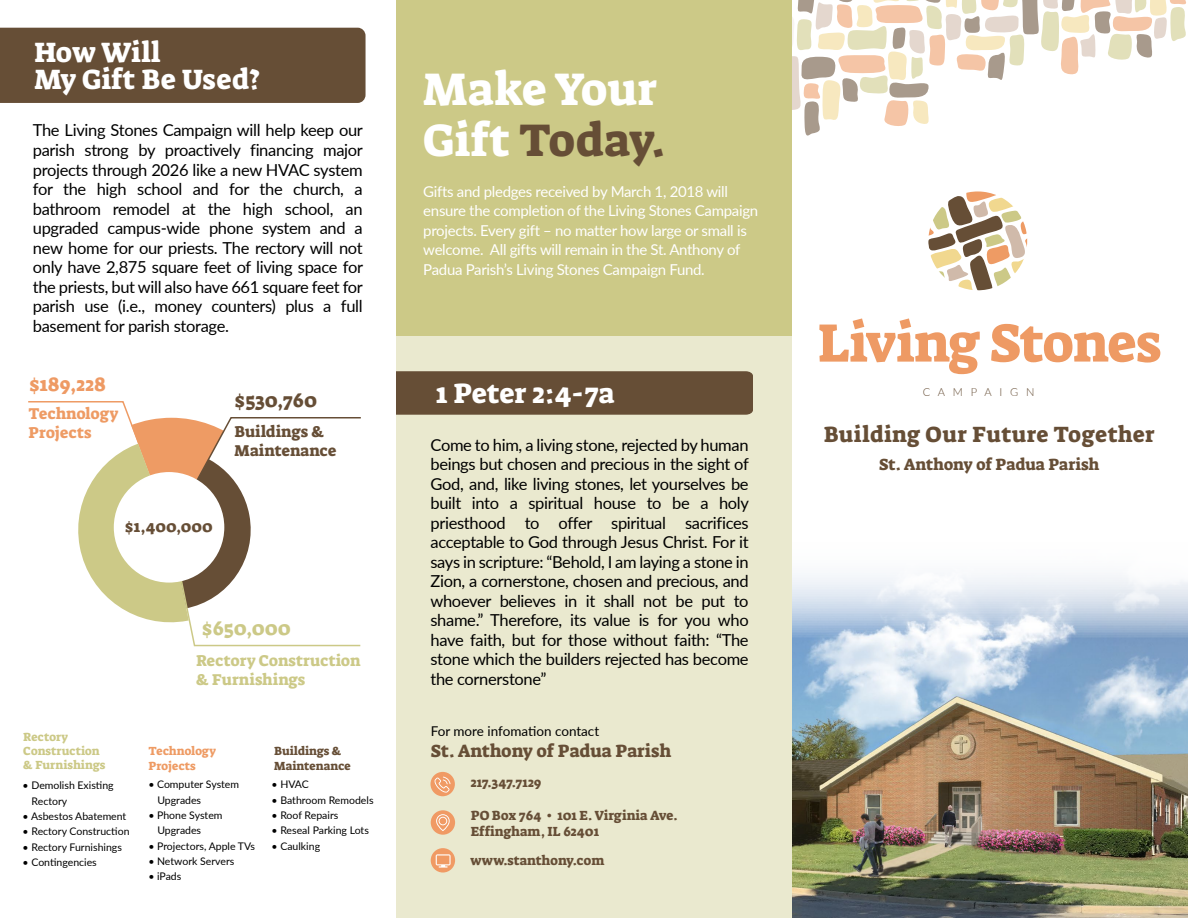
<style>
.page{position:relative;width:1188px;height:918px;background:#fff}
.page>*{position:absolute;margin:0;border:0;box-sizing:border-box;transform-origin:0 0}
.t1{font:55.05px "Suez One";letter-spacing:-.02em;color:#ee9a64}
.t2{font:46.5px/50.4px "Suez One";color:#fff}
.t3{font:28.5px/26.4px "Suez One";letter-spacing:.005em;color:#fff}
.t4{font:22.5px "Suez One";letter-spacing:.02em;color:#664e36}
.t5{font:19.95px "Suez One";color:#ee9a64}
.t6{font:19.95px "Suez One";color:#664e36}
.t7{font:19.95px "Suez One";color:#ccc987}
.t8{font:18px "Suez One";color:#664e36}
.t9{font:16.5px/19.5px "Lato";letter-spacing:-.02em;color:#000;text-align:justify}
.t10{font:16.5px "Suez One";color:#664e36}
.t11{font:16.2px "Suez One";color:#664e36}
.t12{font:16.05px/19.2px "Suez One";color:#ccc987}
.t13{font:16.05px/19.2px "Suez One";color:#664e36}
.t14{font:16.05px/19.2px "Suez One";letter-spacing:.01em;color:#ee9b64}
.t15{font:15px/19.5px "Lato";letter-spacing:-.02em;color:#fff}
.t16{font:13.5px/16.2px "Suez One";color:#664e36}
.t17{font:13.5px "Lato";color:#000}
.t18{font:12px/14.4px "Suez One";color:#ccc987}
.t19{font:12px/14.4px "Suez One";color:#664e36}
.t20{font:12px/14.4px "Suez One";letter-spacing:.01em;color:#ee9b64}
.t21{font:300 11.1px "Lato";letter-spacing:.7em;color:#664e36}
.t22{font:10.5px/15.3px "Lato";color:#000}
.s1{color:#664e36}
</style>
<div class="page">
<svg style="left:792px;top:0;width:394px;height:136px"></svg>
<img style="left:792px;top:575px;width:396px;height:343px">
<svg style="left:928px;top:191px;width:100px;height:100px"></svg>
<div style="left:396px;top:0;width:396px;height:918px;background:#eae9cf"></div>
<div style="left:396px;top:0;width:396px;height:336px;background:#ccc987"></div>
<div style="left:0;top:28px;width:366px;height:75px;background:#664e36"></div>
<div style="left:396px;top:371px;width:357px;height:44px;background:#664e36"></div>
<div style="left:431px;top:810px;width:24px;height:25px;background:#f09a64;border-radius:50%"></div>
<svg style="left:436px;top:814px;width:14px;height:17px"></svg>
<div style="left:431px;top:848px;width:24px;height:25px;background:#f09a64;border-radius:50%"></div>
<svg style="left:436px;top:854px;width:15px;height:14px"></svg>
<div style="left:430px;top:772px;width:25px;height:24px;background:#f09a64;border-radius:50%"></div>
<svg style="left:434px;top:777px;width:17px;height:16px"></svg>
<svg style="left:28px;top:401px;width:333px;height:246px"></svg>
<div style="left:114px;top:472px;width:110px;height:111px;background:#fff;border-radius:50%"></div>
<h3 class="t3" style="left:34px;top:40px;width:227px">How Will<br>My Gift Be Used?</h3>
<p class="t9" style="left:33px;top:120px;width:332px">The Living Stones Campaign will help keep our parish strong by proactively financing major projects through 2026 like a new HVAC system for the high school and for the church, a bathroom remodel at the high school, an upgraded campus-wide phone system and a new home for our priests. The rectory will not only have 2,875 square feet of living space for the priests, but will also have 661 square feet for parish use (i.e., money counters) plus a full basement for parish storage.</p>
<p class="t5" style="left:29px;top:371px;width:78px">$189,228</p>
<p class="t14" style="left:29px;top:404px;width:92px">Technology<br>Projects</p>
<p class="t6" style="left:235px;top:387px;width:84px">$530,760</p>
<p class="t13" style="left:235px;top:422px;width:103px">Buildings &amp;<br>Maintenance</p>
<p class="t11" style="left:125px;top:516px;width:89px">$1,400,000</p>
<p class="t7" style="left:202px;top:615px;width:91px">$650,000</p>
<p class="t18" style="left:23px;top:729px;width:84px">Rectory<br>Construction &amp; Furnishings</p>
<p class="t22" style="left:32px;top:777px;width:84px;text-indent:-9px">• Demolish Existing<br>Rectory</p>
<p class="t22" style="left:23px;top:808px;width:105px">• Asbestos Abatement</p>
<p class="t22" style="left:23px;top:823px;width:108px">• Rectory Construction</p>
<p class="t22" style="left:23px;top:839px;width:101px">• Rectory Furnishings</p>
<p class="t22" style="left:23px;top:854px;width:76px">• Contingencies</p>
<p class="t12" style="left:196px;top:651px;width:166px">Rectory Construction &amp; Furnishings</p>
<p class="t20" style="left:149px;top:744px;width:69px">Technology<br>Projects</p>
<p class="t22" style="left:157px;top:776px;width:83px;text-indent:-9px">• Computer System<br>Upgrades</p>
<p class="t22" style="left:157px;top:807px;width:67px;text-indent:-9px">• Phone System<br>Upgrades</p>
<p class="t22" style="left:148px;top:838px;width:108px">• Projectors, Apple TVs</p>
<p class="t22" style="left:148px;top:853px;width:88px">• Network Servers</p>
<p class="t22" style="left:148px;top:869px;width:35px">• iPads</p>
<p class="t19" style="left:274px;top:744px;width:78px">Buildings &amp;<br>Maintenance</p>
<p class="t22" style="left:272px;top:776px;width:39px">• HVAC</p>
<p class="t22" style="left:272px;top:792px;width:103px">• Bathroom Remodels</p>
<p class="t22" style="left:272px;top:807px;width:68px">• Roof Repairs</p>
<p class="t22" style="left:272px;top:823px;width:99px">• Reseal Parking Lots</p>
<p class="t22" style="left:272px;top:838px;width:50px">• Caulking</p>
<h2 class="t2" style="left:423px;top:65px;width:244px">Make Your<br>Gift <span class="s1">Today.</span></h2>
<p class="t15" style="left:423px;top:181px;width:336px">Gifts and pledges received by March 1, 2018 will ensure the completion of the Living Stones Campaign projects. Every gift – no matter how large or small is welcome. All gifts will remain in the St. Anthony of Padua Parish’s Living Stones Campaign Fund.</p>
<h3 class="t3" style="left:436px;top:380px;width:180px">1 Peter 2:4-7a</h3>
<p class="t9" style="left:430px;top:434px;width:320px">Come to him, a living stone, rejected by human beings but chosen and precious in the sight of God, and, like living stones, let yourselves be built into a spiritual house to be a holy priesthood to offer spiritual sacrifices acceptable to God through Jesus Christ. For it says in scripture: “Behold, I am laying a stone in Zion, a cornerstone, chosen and precious, and whoever believes in it shall not be put to shame.” Therefore, its value is for you who have faith, but for those without faith: “The stone which the builders rejected has become the cornerstone”</p>
<p class="t17" style="left:431px;top:721px;width:170px">For more infomation contact</p>
<p class="t8" style="left:431px;top:740px;width:242px">St. Anthony of Padua Parish</p>
<p class="t16" style="left:471px;top:774px;width:72px">217.347.7129</p>
<p class="t16" style="left:471px;top:808px;width:208px">PO Box 764 • 101 E. Virginia Ave.<br>Effingham, IL 62401</p>
<p class="t16" style="left:471px;top:853px;width:135px">www.stanthony.com</p>
<h1 class="t1" style="left:818px;top:307px;width:345px">Living Stones</h1>
<p class="t21" style="left:923px;top:384px;width:113px">CAMPAIGN</p>
<h3 class="t4" style="left:824px;top:419px;width:333px">Building Our Future Together</h3>
<p class="t10" style="left:879px;top:454px;width:222px">St. Anthony of Padua Parish</p>
</div>
